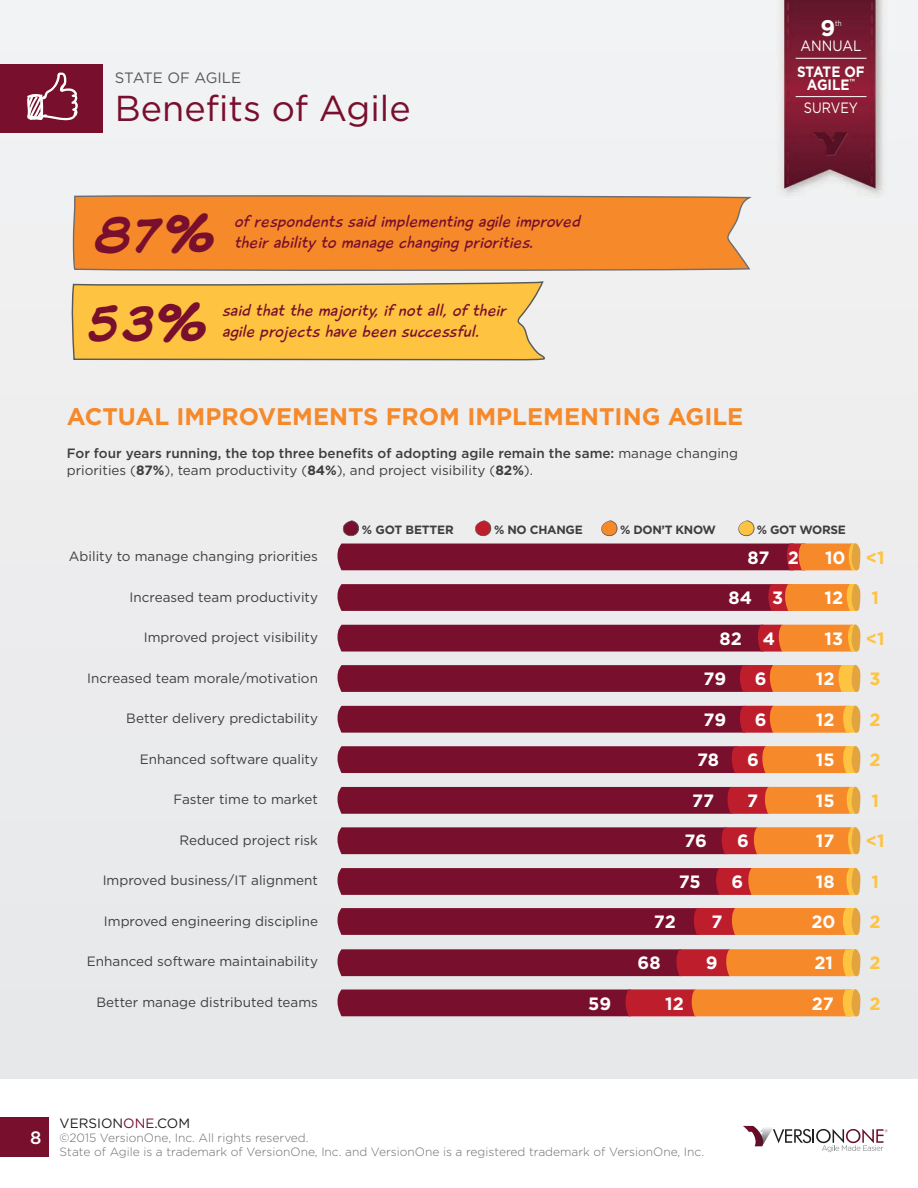
<style>
.page{position:relative;width:918px;height:1188px;background:#fff}
.page>*{position:absolute;margin:0;border:0;box-sizing:border-box;transform-origin:0 0}
.t1{font:49.95px "Komika Display";color:#780f2d}
.t2{font:36px "Gotham";color:#780f2d}
.t3{font:700 24px "Gotham";color:#f6892a}
.t4{font:700 22.65px "Gotham";color:#fff}
.t5{font:italic 18px/21px "Playtime With Hot Toddies";letter-spacing:.01em;color:#780f2d}
.t6{font:500 18px "Gotham";color:#fff}
.t7{font:700 17.85px "Gotham";color:#fff}
.t8{font:700 17.85px "Gotham";color:#fec340}
.t9{font:700 15px/13.5px "Gotham";color:#fff;text-align:center;scale:.9 1}
.t10{font:15px "Gotham";color:#57585a}
.t11{font:15px "Gotham";color:#fff;scale:.9 1}
.t12{font:15px "Gotham";color:#fff;scale:.85 1}
.t13{font:13.5px/16.5px "Gotham";color:#3e3e3f}
.t14{font:13.5px "Gotham";color:#231f20}
.t15{font:300 12px/14.4px "Gotham";color:#6c6d70}
.t16{font:700 12px "Gotham";letter-spacing:-.025em;color:#3e3e3f}
.t17{font:7.8px "Gotham";color:#fff;scale:.79 1}
.s1{font-weight:500}
.s2{font-weight:700}
.s3{color:#fec340}
.s4{color:#780f2d}
</style>
<div class="page">
<div style="left:0;top:0;width:918px;height:1079px;background:#ededee"></div>
<svg style="left:743px;top:1126px;width:145px;height:26px"></svg>
<div style="left:0;top:1117px;width:49px;height:40px;background:#780f2d"></div>
<div style="left:0;top:64px;width:103px;height:69px;background:#780f2d"></div>
<img style="left:777px;top:0;width:111px;height:200px">
<img style="left:776px;top:0;width:108px;height:197px">
<hr style="left:796px;top:58px;width:71px;height:1px;background:#fff">
<hr style="left:796px;top:96px;width:71px;height:1px;background:#fff">
<svg style="left:27px;top:72px;width:51px;height:48px"></svg>
<svg style="left:73px;top:195px;width:682px;height:76px;background:#f08b34"></svg>
<svg style="left:71px;top:280px;width:474px;height:81px;background:#f6c24f"></svg>
<svg style="left:342px;top:520px;width:17px;height:17px"></svg>
<svg style="left:474px;top:520px;width:17px;height:17px"></svg>
<svg style="left:601px;top:520px;width:16px;height:17px"></svg>
<svg style="left:738px;top:520px;width:16px;height:17px"></svg>
<svg style="left:337px;top:543px;width:523px;height:28px;background:#8c2735"></svg>
<svg style="left:337px;top:584px;width:523px;height:27px;background:#8c232f"></svg>
<svg style="left:337px;top:624px;width:523px;height:28px;background:#922c35"></svg>
<svg style="left:337px;top:665px;width:523px;height:27px;background:#92282f"></svg>
<svg style="left:337px;top:705px;width:523px;height:28px;background:#952f35"></svg>
<svg style="left:337px;top:746px;width:523px;height:27px;background:#942a2f"></svg>
<svg style="left:337px;top:787px;width:523px;height:27px;background:#94292f"></svg>
<svg style="left:337px;top:827px;width:523px;height:28px;background:#993235"></svg>
<svg style="left:337px;top:868px;width:523px;height:27px;background:#972c2e"></svg>
<svg style="left:337px;top:908px;width:523px;height:27px;background:#9c312e"></svg>
<svg style="left:337px;top:949px;width:523px;height:27px;background:#9f332f"></svg>
<svg style="left:337px;top:989px;width:523px;height:28px;background:#ac4135"></svg>
<p class="t10" style="left:115px;top:68px;width:128px">STATE OF AGILE</p>
<h2 class="t2" style="left:115px;top:85px;width:297px">Benefits of Agile</h2>
<h1 class="t1" style="left:95px;top:204px;width:121px">87%</h1>
<h3 class="t5" style="left:234px;top:211px;width:347px">of respondents said implementing agile improved their ability to manage changing priorities.</h3>
<h1 class="t1" style="left:88px;top:293px;width:120px">53%</h1>
<h3 class="t5" style="left:222px;top:300px;width:285px">said that the majority, if not all, of their agile projects have been successful.</h3>
<h3 class="t3" style="left:67px;top:400px;width:678px">ACTUAL IMPROVEMENTS FROM IMPLEMENTING AGILE</h3>
<p class="t13" style="left:67px;top:445px;width:673px"><span class="s1">For four years running, the top three benefits of adopting agile remain the same:</span> manage changing priorities (<span class="s2">87%</span>), team productivity (<span class="s2">84%</span>), and project visibility (<span class="s2">82%</span>).</p>
<h3 class="t4" style="left:820px;top:13px;width:16px">9</h3>
<p class="t17" style="left:835px;top:18px;width:10px">th</p>
<p class="t11" style="left:801px;top:36px;width:69px">ANNUAL</p>
<p class="t9" style="left:797px;top:65px;width:77px">STATE OF<br>AGILE<sup>™</sup></p>
<p class="t12" style="left:804px;top:98px;width:65px">SURVEY</p>
<p class="t13" style="left:69px;top:548px;width:251px">Ability to manage changing priorities</p>
<p class="t13" style="left:130px;top:588px;width:190px">Increased team productivity</p>
<p class="t13" style="left:144px;top:629px;width:176px">Improved project visibility</p>
<p class="t13" style="left:87px;top:669px;width:232px">Increased team morale/motivation</p>
<p class="t13" style="left:126px;top:710px;width:193px">Better delivery predictability</p>
<p class="t13" style="left:140px;top:750px;width:180px">Enhanced software quality</p>
<p class="t13" style="left:174px;top:791px;width:146px">Faster time to market</p>
<p class="t13" style="left:180px;top:831px;width:140px">Reduced project risk</p>
<p class="t13" style="left:103px;top:872px;width:217px">Improved business/IT alignment</p>
<p class="t13" style="left:104px;top:912px;width:216px">Improved engineering discipline</p>
<p class="t13" style="left:87px;top:953px;width:233px">Enhanced software maintainability</p>
<p class="t13" style="left:97px;top:993px;width:223px">Better manage distributed teams</p>
<p class="t16" style="left:362px;top:521px;width:94px">% GOT BETTER</p>
<p class="t16" style="left:494px;top:521px;width:90px">% NO CHANGE</p>
<p class="t16" style="left:620px;top:521px;width:97px">% DON’T KNOW</p>
<p class="t16" style="left:757px;top:521px;width:91px">% GOT WORSE</p>
<h3 class="t7" style="left:748px;top:545px;width:53px">87 2</h3>
<h3 class="t7" style="left:825px;top:545px;width:61px">10 <span class="s3">&lt;1</span></h3>
<h3 class="t7" style="left:729px;top:586px;width:25px">84</h3>
<h3 class="t7" style="left:825px;top:586px;width:20px">12</h3>
<h3 class="t8" style="left:871px;top:586px;width:9px">1</h3>
<h3 class="t7" style="left:763px;top:627px;width:14px">4</h3>
<h3 class="t7" style="left:772px;top:586px;width:13px">3</h3>
<h3 class="t7" style="left:720px;top:627px;width:24px">82</h3>
<h3 class="t7" style="left:825px;top:627px;width:20px">13</h3>
<h3 class="t8" style="left:866px;top:627px;width:20px">&lt;1</h3>
<h3 class="t7" style="left:704px;top:667px;width:24px">79</h3>
<h3 class="t7" style="left:755px;top:667px;width:13px">6</h3>
<h3 class="t7" style="left:816px;top:667px;width:20px">12</h3>
<h3 class="t8" style="left:870px;top:667px;width:13px">3</h3>
<h3 class="t7" style="left:704px;top:708px;width:24px">79</h3>
<h3 class="t7" style="left:755px;top:708px;width:13px">6</h3>
<h3 class="t7" style="left:816px;top:708px;width:20px">12</h3>
<h3 class="t8" style="left:870px;top:708px;width:13px">2</h3>
<h3 class="t7" style="left:697px;top:748px;width:24px">78</h3>
<h3 class="t7" style="left:747px;top:748px;width:13px">6</h3>
<h3 class="t7" style="left:816px;top:748px;width:20px">15</h3>
<h3 class="t8" style="left:870px;top:748px;width:13px">2</h3>
<h3 class="t7" style="left:747px;top:789px;width:13px">7</h3>
<h3 class="t7" style="left:692px;top:789px;width:24px">77</h3>
<h3 class="t7" style="left:816px;top:789px;width:20px">15</h3>
<h3 class="t8" style="left:871px;top:789px;width:9px">1</h3>
<h3 class="t7" style="left:684px;top:829px;width:24px">76</h3>
<h3 class="t7" style="left:737px;top:829px;width:13px">6</h3>
<h3 class="t7" style="left:816px;top:829px;width:20px">17</h3>
<h3 class="t8" style="left:866px;top:829px;width:20px">&lt;1</h3>
<h3 class="t7" style="left:679px;top:870px;width:23px">75</h3>
<h3 class="t7" style="left:732px;top:870px;width:13px">6</h3>
<h3 class="t7" style="left:816px;top:870px;width:20px">18</h3>
<h3 class="t8" style="left:871px;top:870px;width:9px">1</h3>
<h3 class="t7" style="left:654px;top:910px;width:23px">72</h3>
<h3 class="t7" style="left:712px;top:910px;width:13px">7</h3>
<h3 class="t7" style="left:811px;top:910px;width:26px">20</h3>
<h3 class="t8" style="left:870px;top:910px;width:13px">2</h3>
<h3 class="t7" style="left:706px;top:951px;width:13px">9</h3>
<h3 class="t7" style="left:638px;top:951px;width:25px">68</h3>
<h3 class="t7" style="left:815px;top:951px;width:20px">21</h3>
<h3 class="t8" style="left:870px;top:951px;width:13px">2</h3>
<h3 class="t7" style="left:588px;top:991px;width:24px">59</h3>
<h3 class="t7" style="left:665px;top:991px;width:20px">12</h3>
<h3 class="t7" style="left:812px;top:991px;width:24px">27</h3>
<h3 class="t8" style="left:870px;top:991px;width:13px">2</h3>
<h3 class="t6" style="left:30px;top:1125px;width:13px">8</h3>
<p class="t14" style="left:60px;top:1114px;width:132px">VERSION<span class="s4">ONE</span>.COM</p>
<p class="t15" style="left:60px;top:1130px;width:646px">©2015 VersionOne, Inc. All rights reserved.<br>State of Agile is a trademark of VersionOne, Inc. and VersionOne is a registered trademark of VersionOne, Inc.</p>
</div>
